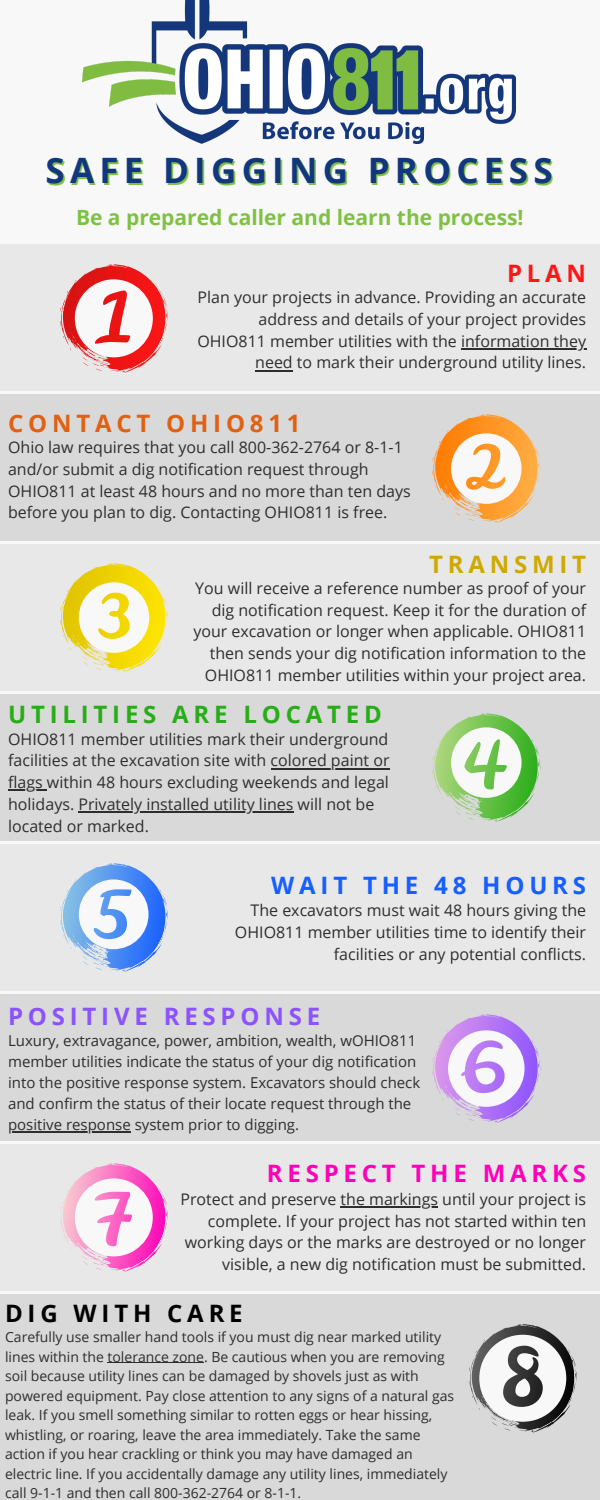
<style>
.page{position:relative;width:600px;height:1500px;background:#f8f8f8}
.page>*{position:absolute;margin:0;border:0;box-sizing:border-box;transform-origin:0 0}
.t1{font:700 35px "Open Sans";letter-spacing:.15em;color:#13377e}
.t2{font:700 24px "Open Sans";letter-spacing:.2em;color:#27ad17}
.t3{font:700 24px "Open Sans";letter-spacing:.2em;color:#8c52ff}
.t4{font:700 24px "Open Sans";letter-spacing:.2em;color:#ff00b8}
.t5{font:700 24px "Open Sans";letter-spacing:.2em;color:#df6113}
.t6{font:700 24px "Open Sans";letter-spacing:.2em;color:#165eff}
.t7{font:700 24px "Open Sans";letter-spacing:.2em;color:#000}
.t8{font:700 24px "Open Sans";letter-spacing:.2em;color:#cfa800}
.t9{font:700 24px "Open Sans";color:#ff1616}
.t10{font:700 21px "Open Sans";color:#7ec242}
.t11{font:16px/21.8px "Open Sans";color:#2e2e2e;text-align:right}
.t12{font:15px/21px "Open Sans";color:#2e2e2e}
.t13{font:14px/19.5px "Open Sans";color:#2e2e2e}
</style>
<div class="page">
<div style="left:0;top:1412px;width:600px;height:88px;background:#d9d9d9"></div>
<div style="left:0;top:244px;width:600px;height:146px;background:#e8e8e8"></div>
<div style="left:0;top:394px;width:600px;height:146px;background:#d9d9d9"></div>
<div style="left:0;top:544px;width:600px;height:146px;background:#e8e8e8"></div>
<div style="left:0;top:694px;width:600px;height:146px;background:#d9d9d9"></div>
<div style="left:0;top:844px;width:600px;height:146px;background:#e8e8e8"></div>
<div style="left:0;top:994px;width:600px;height:146px;background:#d9d9d9"></div>
<div style="left:0;top:1144px;width:600px;height:146px;background:#e8e8e8"></div>
<div style="left:0;top:1294px;width:600px;height:146px;background:#d9d9d9"></div>
<svg style="left:60px;top:264px;width:108px;height:109px"></svg>
<svg style="left:432px;top:414px;width:108px;height:109px"></svg>
<svg style="left:60px;top:563px;width:108px;height:109px"></svg>
<svg style="left:432px;top:713px;width:108px;height:109px"></svg>
<svg style="left:60px;top:863px;width:108px;height:109px"></svg>
<svg style="left:432px;top:1014px;width:108px;height:109px"></svg>
<svg style="left:60px;top:1163px;width:108px;height:109px"></svg>
<svg style="left:469px;top:1324px;width:108px;height:109px"></svg>
<img style="left:83px;top:0;width:433px;height:143px">
<hr style="left:461px;top:348px;width:125px;height:2px;background:#2e2e2e">
<hr style="left:255px;top:370px;width:38px;height:1px;background:#2e2e2e">
<hr style="left:271px;top:768px;width:119px;height:1px;background:#2e2e2e">
<hr style="left:8px;top:790px;width:39px;height:1px;background:#2e2e2e">
<hr style="left:78px;top:811px;width:215px;height:2px;background:#2e2e2e">
<hr style="left:8px;top:1131px;width:123px;height:2px;background:#2e2e2e">
<hr style="left:108px;top:1362px;width:96px;height:1px;background:#2e2e2e">
<hr style="left:341px;top:1206px;width:97px;height:2px;background:#2e2e2e">
<p class="t1" style="left:46px;top:146px;width:509px">SAFE DIGGING PROCESS</p>
<p class="t10" style="left:76px;top:203px;width:449px">Be a prepared caller and learn the process!</p>
<p class="t9" style="left:507px;top:256px;width:81px">PLAN</p>
<p class="t11" style="left:197px;top:286px;width:390px">Plan your projects in advance. Providing an accurate address and details of your project provides OHIO811 member utilities with the information they need to mark their underground utility lines.</p>
<p class="t5" style="left:8px;top:406px;width:294px">CONTACT OHIO811</p>
<p class="t11" style="left:8px;top:436px;width:404px;text-align:left">Ohio law requires that you call 800-362-2764 or 8-1-1 and/or submit a dig notification request through OHIO811 at least 48 hours and no more than ten days before you plan to dig. Contacting OHIO811 is free.</p>
<p class="t8" style="left:429px;top:547px;width:159px">TRANSMIT</p>
<p class="t11" style="left:193px;top:577px;width:394px">You will receive a reference number as proof of your dig notification request. Keep it for the duration of your excavation or longer when applicable. OHIO811 then sends your dig notification information to the OHIO811 member utilities within your project area.</p>
<p class="t2" style="left:8px;top:698px;width:375px">UTILITIES ARE LOCATED</p>
<p class="t11" style="left:8px;top:727px;width:383px;text-align:left">OHIO811 member utilities mark their underground facilities at the excavation site with colored paint or flags within 48 hours excluding weekends and legal holidays. Privately installed utility lines will not be located or marked.</p>
<p class="t6" style="left:271px;top:868px;width:316px">WAIT THE 48 HOURS</p>
<p class="t11" style="left:235px;top:899px;width:353px">The excavators must wait 48 hours giving the<br>OHIO811 member utilities time to identify their facilities or any potential conflicts.</p>
<p class="t3" style="left:8px;top:999px;width:314px">POSITIVE RESPONSE</p>
<p class="t12" style="left:8px;top:1030px;width:414px">Luxury, extravagance, power, ambition, wealth, wOHIO811 member utilities indicate the status of your dig notification into the positive response system. Excavators should check and confirm the status of their locate request through the positive response system prior to digging.</p>
<p class="t4" style="left:267px;top:1156px;width:321px">RESPECT THE MARKS</p>
<p class="t11" style="left:180px;top:1188px;width:407px">Protect and preserve the markings until your project is complete. If your project has not started within ten working days or the marks are destroyed or no longer visible, a new dig notification must be submitted.</p>
<p class="t7" style="left:5px;top:1296px;width:239px">DIG WITH CARE</p>
<p class="t13" style="left:5px;top:1327px;width:451px">Carefully use smaller hand tools if you must dig near marked utility lines within the tolerance zone. Be cautious when you are removing soil because utility lines can be damaged by shovels just as with powered equipment. Pay close attention to any signs of a natural gas leak. If you smell something similar to rotten eggs or hear hissing, whistling, or roaring, leave the area immediately. Take the same action if you hear crackling or think you may have damaged an electric line. If you accidentally damage any utility lines, immediately call 9-1-1 and then call 800-362-2764 or 8-1-1.</p>
</div>
